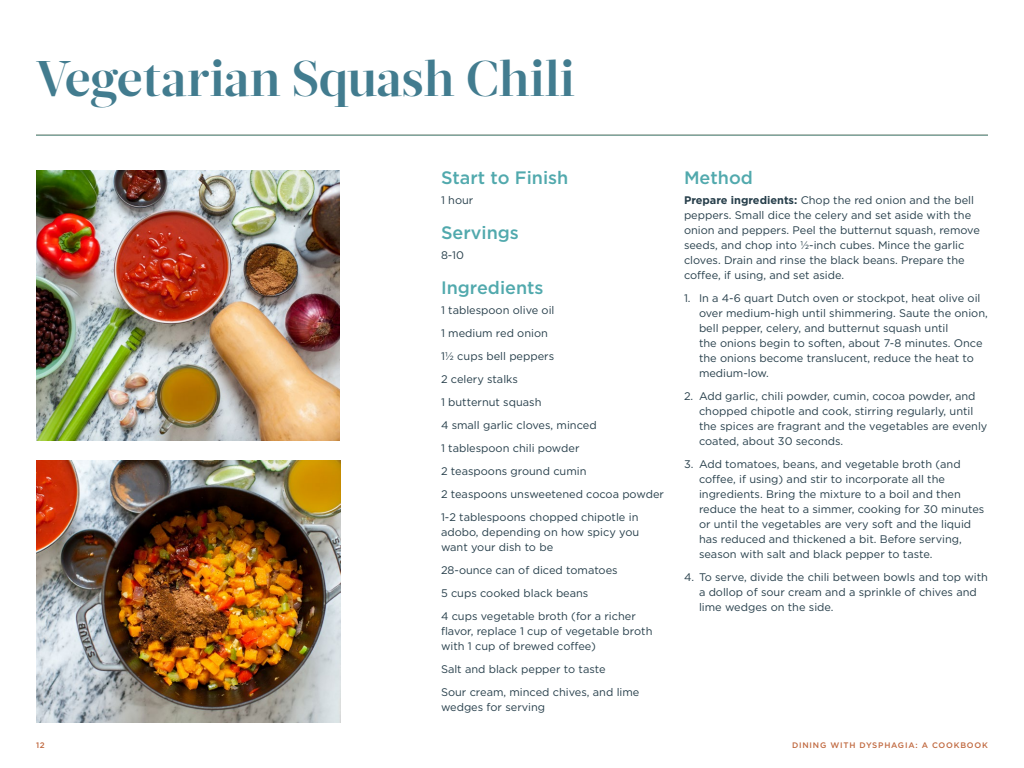
<style>
.page{position:relative;width:1024px;height:768px;background:#fff}
.page>*{position:absolute;margin:0;border:0;box-sizing:border-box;transform-origin:0 0}
.t1{font:700 50px "Glosa Display";color:#427c8f}
.t2{font:500 18px "Gotham";color:#51a9ad}
.t3{font:11px/15px "Gotham";color:#273f4b}
.t4{font:500 8px "Gotham";letter-spacing:.1em;color:#c06940}
.s1{font-weight:700}
</style>
<div class="page">
<img style="left:36px;top:170px;width:304px;height:271px">
<img style="left:36px;top:461px;width:304px;height:262px">
<hr style="left:36px;top:135px;width:952px;height:1px;background:#51a9ad">
<h1 class="t1" style="left:36px;top:46px;width:540px">Vegetarian Squash Chili</h1>
<h2 class="t2" style="left:441px;top:166px;width:129px">Start to Finish</h2>
<p class="t3" style="left:441px;top:193px;width:34px">1 hour</p>
<h2 class="t2" style="left:441px;top:221px;width:79px">Servings</h2>
<p class="t3" style="left:441px;top:248px;width:24px">8-10</p>
<h2 class="t2" style="left:441px;top:276px;width:104px">Ingredients</h2>
<p class="t3" style="left:441px;top:299px;width:225px;line-height:23px">1 tablespoon olive oil<br>1 medium red onion<br>1½ cups bell peppers<br>2 celery stalks<br>1 butternut squash<br>4 small garlic cloves, minced<br>1 tablespoon chili powder<br>2 teaspoons ground cumin<br>2 teaspoons unsweetened cocoa powder<br>1-2 tablespoons chopped chipotle in</p>
<p class="t3" style="left:441px;top:525px;width:200px">adobo, depending on how spicy you want your dish to be</p>
<p class="t3" style="left:441px;top:559px;width:196px;line-height:23px">28-ounce can of diced tomatoes<br>5 cups cooked black beans<br>4 cups vegetable broth (for a richer</p>
<p class="t3" style="left:441px;top:624px;width:213px">flavor, replace 1 cup of vegetable broth with 1 cup of brewed coffee)</p>
<p class="t3" style="left:441px;top:658px;width:200px;line-height:23px">Salt and black pepper to taste<br>Sour cream, minced chives, and lime</p>
<p class="t3" style="left:441px;top:700px;width:106px">wedges for serving</p>
<h2 class="t2" style="left:684px;top:166px;width:70px">Method</h2>
<p class="t3" style="left:684px;top:193px;width:297px"><span class="s1">Prepare ingredients:</span> Chop the red onion and the bell peppers. Small dice the celery and set aside with the onion and peppers. Peel the butternut squash, remove seeds, and chop into ½-inch cubes. Mince the garlic cloves. Drain and rinse the black beans. Prepare the coffee, if using, and set aside.</p>
<p class="t3" style="left:699px;top:291px;width:290px;text-indent:-15px">1. In a 4-6 quart Dutch oven or stockpot, heat olive oil over medium-high until shimmering. Saute the onion, bell pepper, celery, and butternut squash until<br>the onions begin to soften, about 7-8 minutes. Once the onions become translucent, reduce the heat to medium-low.</p>
<p class="t3" style="left:699px;top:389px;width:290px;text-indent:-15px">2. Add garlic, chili powder, cumin, cocoa powder, and chopped chipotle and cook, stirring regularly, until the spices are fragrant and the vegetables are evenly coated, about 30 seconds.</p>
<p class="t3" style="left:699px;top:457px;width:287px;text-indent:-15px">3. Add tomatoes, beans, and vegetable broth (and coffee, if using) and stir to incorporate all the ingredients. Bring the mixture to a boil and then reduce the heat to a simmer, cooking for 30 minutes or until the vegetables are very soft and the liquid has reduced and thickened a bit. Before serving, season with salt and black pepper to taste.</p>
<p class="t3" style="left:699px;top:570px;width:290px;text-indent:-15px">4. To serve, divide the chili between bowls and top with a dollop of sour cream and a sprinkle of chives and lime wedges on the side.</p>
<p class="t4" style="left:36px;top:740px;width:10px">12</p>
<p class="t4" style="left:792px;top:740px;width:197px">DINING WITH DYSPHAGIA: A COOKBOOK</p>
</div>
